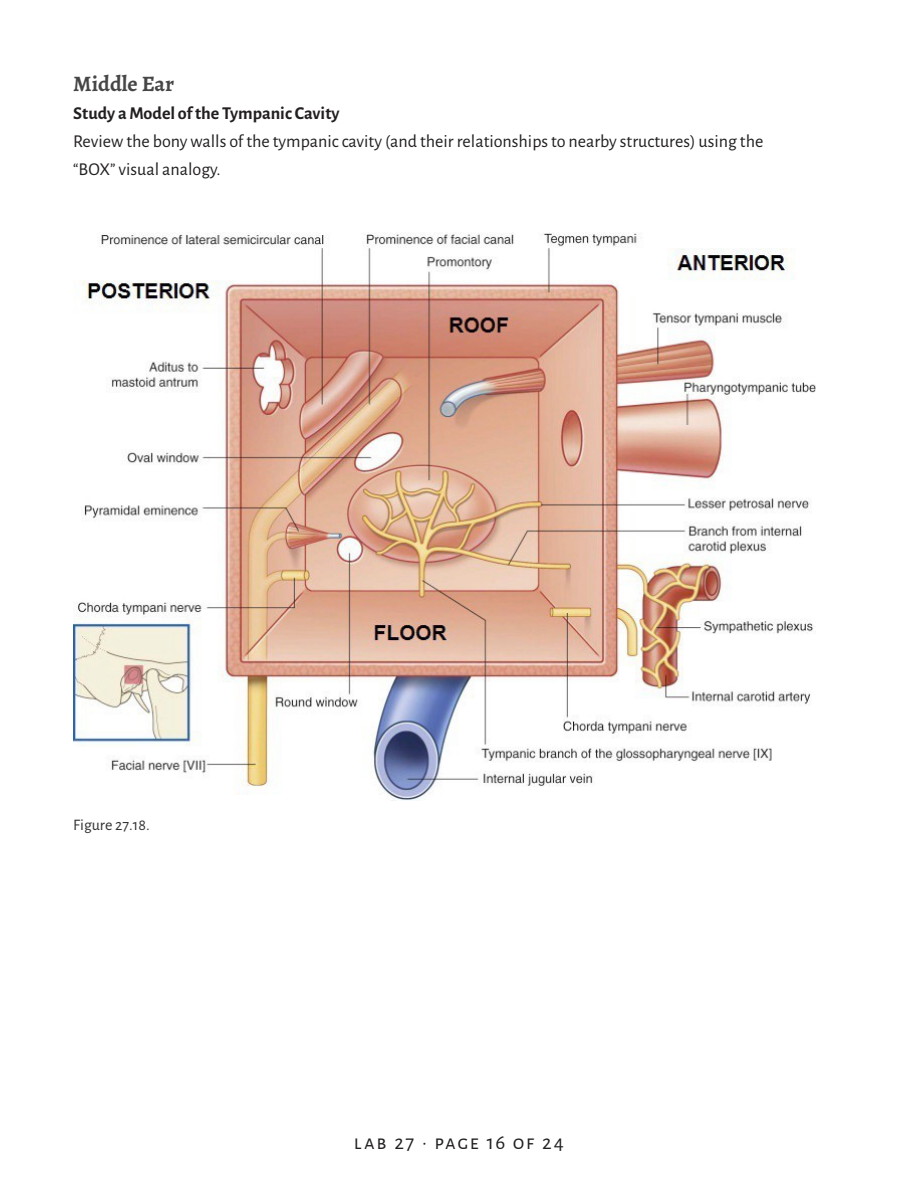
<style>
.page{position:relative;width:918px;height:1188px;background:#fff}
.page>*{position:absolute;margin:0;border:0;box-sizing:border-box;transform-origin:0 0}
.t1{font:700 22.05px "Alegreya Roman";color:#464646}
.t2{font:21px "Alegreya Sans";letter-spacing:.075em;color:#231f20}
.t3{font:18px/28px "Alegreya Sans";color:#231f20}
.t4{font:16.05px "Alegreya Sans";color:#333}
.s1{font-weight:700}
</style>
<div class="page">
<img style="left:73px;top:232px;width:743px;height:568px">
<p class="t1" style="left:73px;top:69px;width:103px">Middle Ear</p>
<p class="t3" style="left:73px;top:98px;width:692px"><span class="s1">Study a Model of the Tympanic Cavity<br></span>Review the bony walls of the tympanic cavity (and their relationships to nearby structures) using the “BOX” visual analogy.</p>
<p class="t4" style="left:73px;top:814px;width:78px">Figure 27.18.</p>
<p class="t2" style="left:354px;top:1128px;width:212px">Lab 27 · page 16 of 24</p>
</div>
